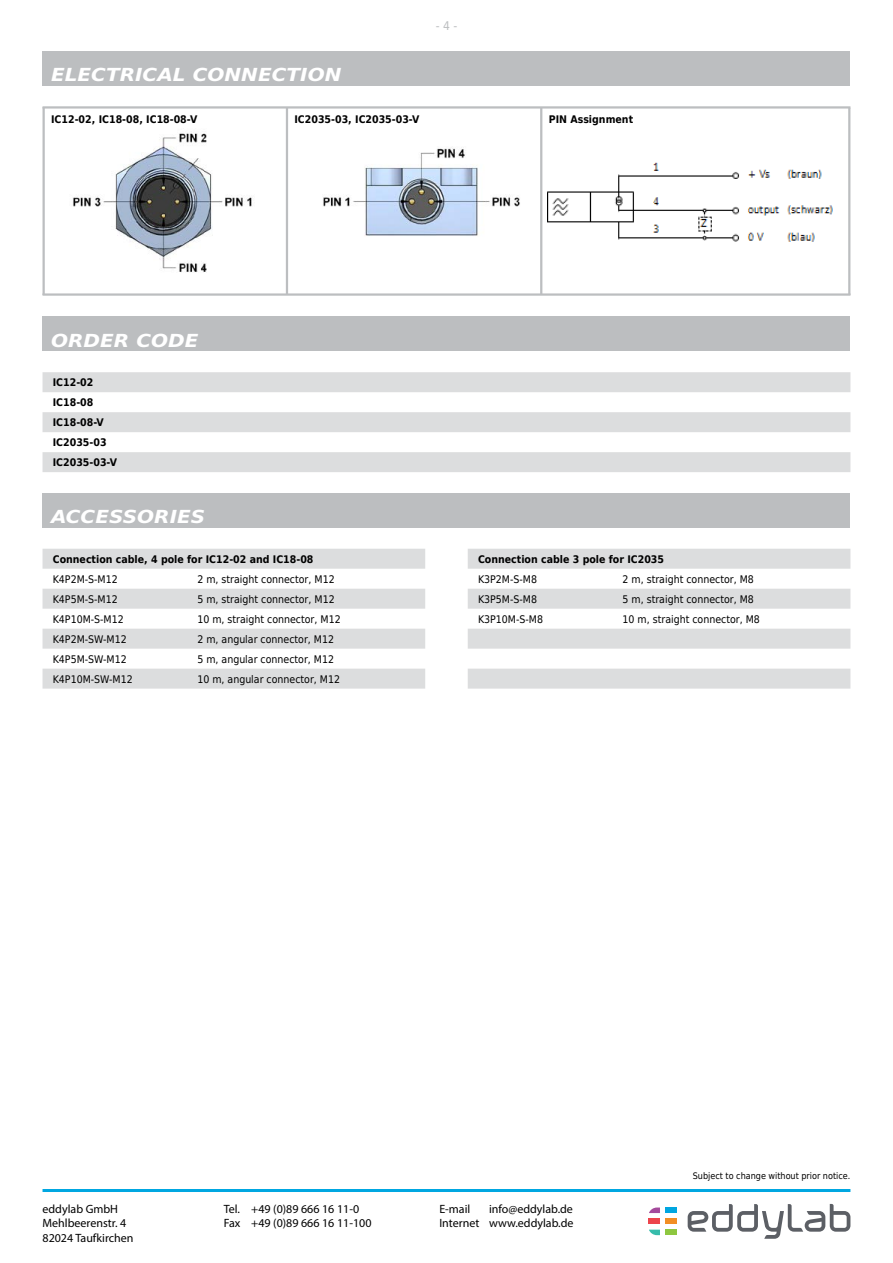
<style>
.page{position:relative;width:893px;height:1263px;background:#fff}
.page>*{position:absolute;margin:0;border:0;box-sizing:border-box;transform-origin:0 0}
.t1{font:italic 700 18px "DejaVu Sans Condensed";color:#fff;scale:1.24 1}
.t2{font:12px/14.4px "Myriad Pro";color:#000}
.t3{font:12px "DejaVu Sans Condensed";color:#bcbec0}
.t4{font:10.5px "DejaVu Sans Condensed";color:#000}
.t5{font:700 10.5px "DejaVu Sans Condensed";color:#000}
.t6{font:9px "DejaVu Sans Condensed";color:#000}
</style>
<div class="page">
<div style="left:665px;top:1218px;width:12px;height:6px;background:#f28e24"></div>
<div style="left:649px;top:1218px;width:11px;height:6px;background:#ed444c"></div>
<div style="left:665px;top:1207px;width:12px;height:6px;background:#00a6e0"></div>
<svg style="left:649px;top:1207px;width:11px;height:6px"></svg>
<div style="left:665px;top:1229px;width:12px;height:6px;background:#8ec740"></div>
<svg style="left:649px;top:1229px;width:11px;height:6px"></svg>
<svg style="left:688px;top:1204px;width:162px;height:35px"></svg>
<hr style="left:43px;top:1189px;width:807px;height:3px;background:#00a7e1">
<div style="left:43px;top:51px;width:807px;height:34px;background:#bcbec0"></div>
<svg style="left:43px;top:549px;width:807px;height:140px;fill:#dcddde"></svg>
<hr style="left:43px;top:293px;width:807px;height:3px;background:#bcbec0">
<hr style="left:43px;top:106px;width:807px;height:3px;background:#bcbec0">
<hr style="left:43px;top:107px;width:2px;height:188px;background:#bcbec0">
<hr style="left:848px;top:108px;width:2px;height:187px;background:#bcbec0">
<hr style="left:540px;top:107px;width:2px;height:187px;background:#bcbec0">
<hr style="left:286px;top:108px;width:2px;height:187px;background:#bcbec0">
<img style="left:323px;top:148px;width:197px;height:88px">
<img style="left:548px;top:162px;width:285px;height:80px">
<img style="left:73px;top:133px;width:179px;height:139px">
<div style="left:43px;top:317px;width:807px;height:34px;background:#bcbec0"></div>
<svg style="left:43px;top:372px;width:807px;height:100px;fill:#dcddde"></svg>
<div style="left:43px;top:493px;width:807px;height:34px;background:#bcbec0"></div>
<p class="t1" style="left:51px;top:61px;width:236px">ELECTRICAL CONNECTION</p>
<p class="t3" style="left:436px;top:16px;width:23px">- 4 -</p>
<p class="t5" style="left:51px;top:111px;width:148px">IC12-02, IC18-08, IC18-08-V</p>
<p class="t5" style="left:294px;top:111px;width:126px">IC2035-03, IC2035-03-V</p>
<p class="t5" style="left:549px;top:111px;width:86px">PIN Assignment</p>
<p class="t1" style="left:51px;top:326px;width:121px">ORDER CODE</p>
<p class="t5" style="left:53px;top:374px;width:42px">IC12-02</p>
<p class="t5" style="left:53px;top:394px;width:42px">IC18-08</p>
<p class="t5" style="left:53px;top:414px;width:53px">IC18-08-V</p>
<p class="t5" style="left:53px;top:434px;width:55px">IC2035-03</p>
<p class="t5" style="left:53px;top:454px;width:66px">IC2035-03-V</p>
<p class="t1" style="left:51px;top:503px;width:126px">ACCESSORIES</p>
<p class="t5" style="left:53px;top:550px;width:262px">Connection cable, 4 pole for IC12-02 and IC18-08</p>
<p class="t5" style="left:478px;top:550px;width:188px">Connection cable 3 pole for IC2035</p>
<p class="t4" style="left:53px;top:570px;width:67px">K4P2M-S-M12</p>
<p class="t4" style="left:197px;top:570px;width:139px">2 m, straight connector, M12</p>
<p class="t4" style="left:478px;top:570px;width:61px">K3P2M-S-M8</p>
<p class="t4" style="left:623px;top:570px;width:133px">2 m, straight connector, M8</p>
<p class="t4" style="left:53px;top:590px;width:67px">K4P5M-S-M12</p>
<p class="t4" style="left:197px;top:590px;width:139px">5 m, straight connector, M12</p>
<p class="t4" style="left:478px;top:590px;width:61px">K3P5M-S-M8</p>
<p class="t4" style="left:623px;top:590px;width:133px">5 m, straight connector, M8</p>
<p class="t4" style="left:53px;top:610px;width:73px">K4P10M-S-M12</p>
<p class="t4" style="left:197px;top:610px;width:145px">10 m, straight connector, M12</p>
<p class="t4" style="left:478px;top:610px;width:67px">K3P10M-S-M8</p>
<p class="t4" style="left:623px;top:610px;width:139px">10 m, straight connector, M8</p>
<p class="t4" style="left:53px;top:630px;width:75px">K4P2M-SW-M12</p>
<p class="t4" style="left:197px;top:630px;width:138px">2 m, angular connector, M12</p>
<p class="t4" style="left:53px;top:650px;width:75px">K4P5M-SW-M12</p>
<p class="t4" style="left:197px;top:650px;width:138px">5 m, angular connector, M12</p>
<p class="t4" style="left:53px;top:670px;width:81px">K4P10M-SW-M12</p>
<p class="t4" style="left:197px;top:670px;width:144px">10 m, angular connector, M12</p>
<p class="t2" style="left:43px;top:1201px;width:93px">eddylab GmbH<br>Mehlbeerenstr. 4<br>82024 Taufkirchen</p>
<p class="t2" style="left:224px;top:1201px;width:18px">Tel.<br>Fax</p>
<p class="t2" style="left:251px;top:1201px;width:122px">+49 (0)89 666 16 11-0 +49 (0)89 666 16 11-100</p>
<p class="t2" style="left:439px;top:1201px;width:136px;text-align:right">info@eddylab.de<br>Internet www.eddylab.de</p>
<p class="t2" style="left:439px;top:1201px;width:33px">E-mail</p>
<p class="t6" style="left:693px;top:1168px;width:159px">Subject to change without prior notice.</p>
</div>
